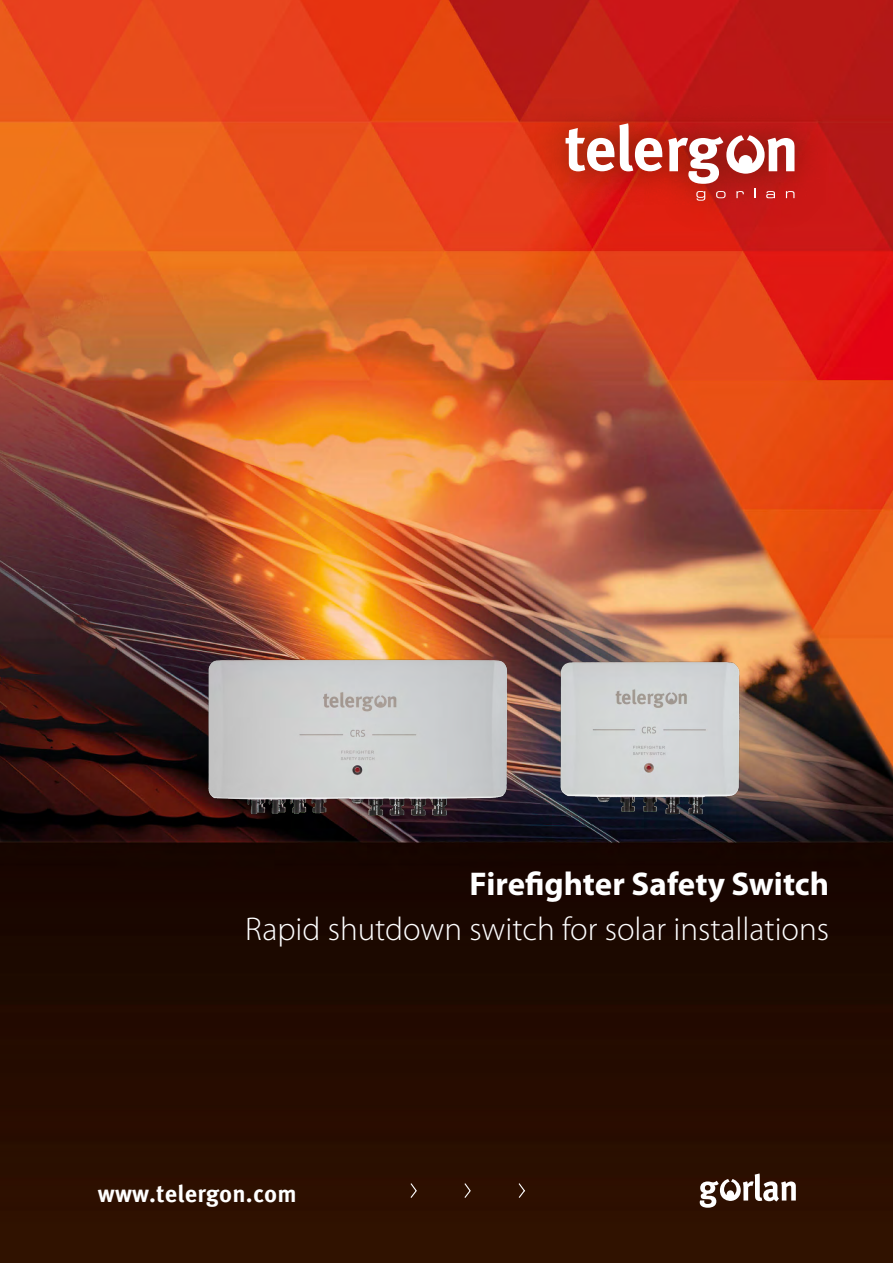
<style>
.page{position:relative;width:893px;height:1263px;background:#fff}
.page>*{position:absolute;margin:0;border:0;box-sizing:border-box;transform-origin:0 0}
.t1{font:300 33px "Myriad Pro";color:#fff}
.t2{font:700 33px "Myriad Pro";color:#fff}
.t3{font:700 24px "Meta Offc Pro";letter-spacing:.01em;color:#fff}
</style>
<div class="page">
<img style="left:0;top:0;width:893px;height:1263px">
<div style="left:532px;top:90px;width:297px;height:144px;background:#3b1600;opacity:.75"></div>
<svg style="left:566px;top:123px;width:96px;height:48px"></svg>
<svg style="left:668px;top:135px;width:126px;height:66px"></svg>
<svg style="left:409px;top:1182px;width:62px;height:17px"></svg>
<svg style="left:517px;top:1182px;width:9px;height:17px"></svg>
<svg style="left:700px;top:1173px;width:96px;height:35px"></svg>
<img style="left:525px;top:645px;width:242px;height:204px">
<img style="left:170px;top:627px;width:370px;height:202px">
<p class="t2" style="left:470px;top:866px;width:361px">Firefighter Safety Switch</p>
<p class="t1" style="left:245px;top:909px;width:585px">Rapid shutdown switch for solar installations</p>
<p class="t3" style="left:98px;top:1174px;width:200px">www.telergon.com</p>
</div>
